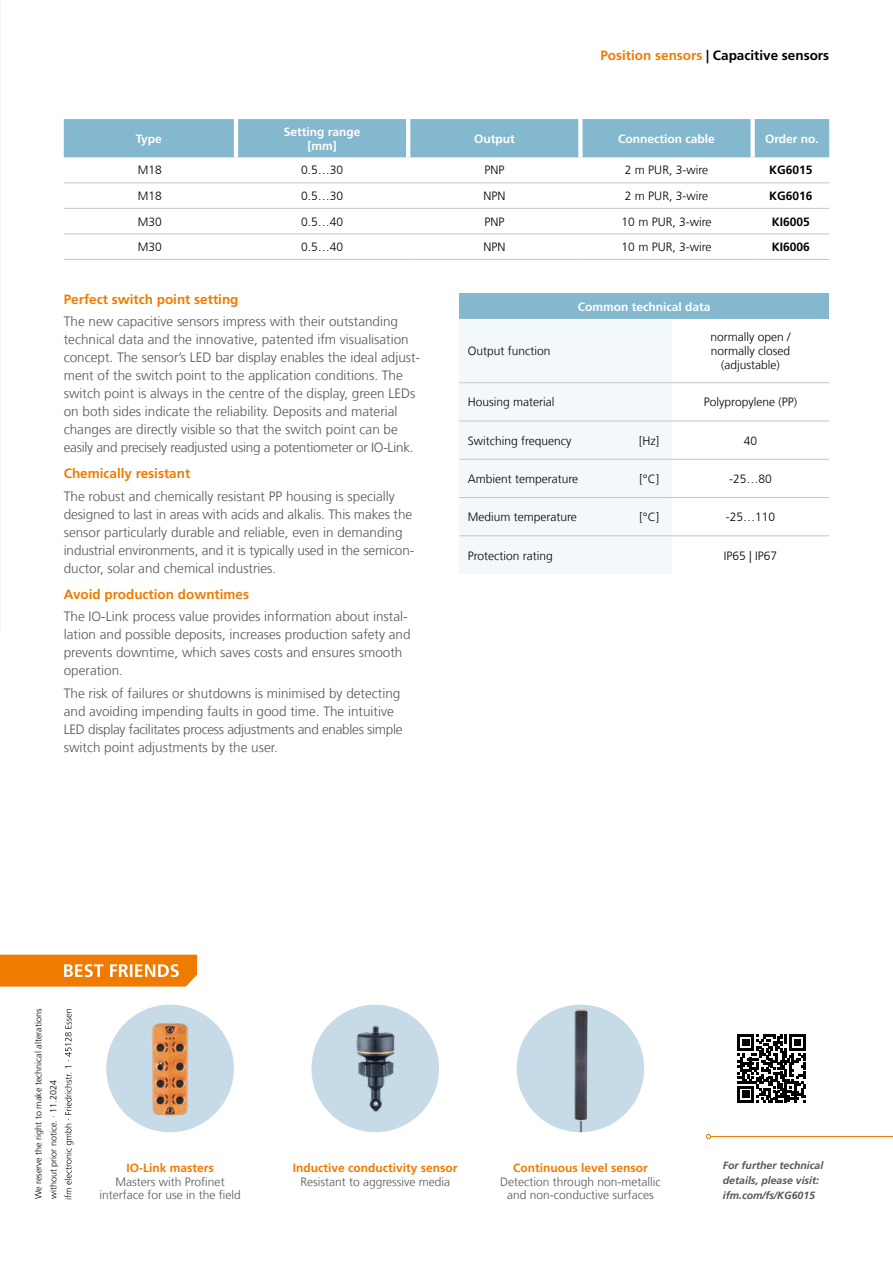
<style>
.page{position:relative;width:893px;height:1263px;background:#fff}
.page>*{position:absolute;margin:0;border:0;box-sizing:border-box;transform-origin:0 0}
.Fließtext{font:300 13.5px/18px "Frutiger LT Com";color:#565656}
.Fließtext_Headline{font:700 13.5px "Frutiger LT Com";color:#ef7c00}
.Box_Produktgruppe{font:700 13.5px "Frutiger LT Com";color:#000}
.Tabellentext_zentriert{font:300 12px/14.2px "Frutiger LT Com";color:#000}
.Best_Friends_Fließtext{font:300 12px/13.5px "Frutiger LT Com";color:#565656;text-align:center}
.Tabellentext_TAB{font:300 12px "Frutiger LT Com";color:#000}
.Tabellenkopf{font:700 12px "Frutiger LT Com";color:#fff}
.Best_Friends_Headline_orange{font:700 12px "Frutiger LT Com";color:#ef7c00}
.BESTELLNUMMER{font:700 12px "Frutiger LT Com";color:#000}
.QR_Code_linksbündig{font:italic 700 10.5px "Frutiger LT Com";color:#565656}
.Datum{font:300 9px "Frutiger LT Com";color:#000}
.s1{color:#ef7c00}
</style>
<div class="page">
<svg style="left:0;top:955px;width:197px;height:31px;background:#f08b1e"></svg>
<img style="left:311px;top:1005px;width:128px;height:127px;border-radius:64px">
<img style="left:106px;top:1005px;width:128px;height:127px;border-radius:64px">
<img style="left:517px;top:1005px;width:127px;height:127px;border-radius:64px">
<hr style="left:711px;top:1136px;width:182px;height:1px;background:#ef7c00">
<svg style="left:706px;top:1134px;width:5px;height:5px"></svg>
<svg style="left:738px;top:1034px;width:68px;height:68px"></svg>
<svg style="left:65px;top:1009px;width:8px;height:190px"></svg>
<div style="left:64px;top:119px;width:765px;height:38px;background:#83b8ce"></div>
<svg style="left:406px;top:119px;width:4px;height:38px"></svg>
<div style="left:578px;top:119px;width:5px;height:38px;background:#fff"></div>
<hr style="left:234px;top:119px;width:4px;height:38px;background:#fff">
<div style="left:750px;top:119px;width:5px;height:38px;background:#fff"></div>
<hr style="left:64px;top:183px;width:172px;height:1px;background:#c5c6c6">
<hr style="left:236px;top:183px;width:172px;height:1px;background:#c5c6c6">
<hr style="left:408px;top:183px;width:172px;height:1px;background:#c5c6c6">
<hr style="left:580px;top:183px;width:173px;height:1px;background:#c5c6c6">
<hr style="left:753px;top:183px;width:76px;height:1px;background:#c5c6c6">
<hr style="left:64px;top:208px;width:172px;height:1px;background:#c5c6c6">
<hr style="left:236px;top:208px;width:172px;height:1px;background:#c5c6c6">
<hr style="left:408px;top:208px;width:172px;height:1px;background:#c5c6c6">
<hr style="left:580px;top:208px;width:173px;height:1px;background:#c5c6c6">
<hr style="left:753px;top:208px;width:76px;height:1px;background:#c5c6c6">
<hr style="left:64px;top:234px;width:172px;height:1px;background:#c5c6c6">
<hr style="left:236px;top:234px;width:172px;height:1px;background:#c5c6c6">
<hr style="left:408px;top:234px;width:172px;height:1px;background:#c5c6c6">
<hr style="left:580px;top:234px;width:173px;height:1px;background:#c5c6c6">
<hr style="left:753px;top:234px;width:76px;height:1px;background:#c5c6c6">
<hr style="left:64px;top:259px;width:172px;height:1px;background:#c5c6c6">
<hr style="left:236px;top:259px;width:172px;height:1px;background:#c5c6c6">
<hr style="left:408px;top:259px;width:172px;height:1px;background:#c5c6c6">
<hr style="left:580px;top:259px;width:173px;height:1px;background:#c5c6c6">
<hr style="left:753px;top:259px;width:76px;height:1px;background:#c5c6c6">
<div style="left:459px;top:293px;width:370px;height:26px;background:#83b8ce"></div>
<div style="left:459px;top:319px;width:213px;height:255px;background:#f3f8fa"></div>
<hr style="left:459px;top:535px;width:213px;height:1px;background:#c5c6c6">
<hr style="left:672px;top:535px;width:157px;height:1px;background:#c5c6c6">
<hr style="left:459px;top:459px;width:213px;height:1px;background:#c5c6c6">
<hr style="left:459px;top:497px;width:213px;height:1px;background:#c5c6c6">
<hr style="left:672px;top:497px;width:157px;height:1px;background:#c5c6c6">
<hr style="left:459px;top:421px;width:213px;height:1px;background:#c5c6c6">
<hr style="left:672px;top:421px;width:157px;height:1px;background:#c5c6c6">
<hr style="left:672px;top:459px;width:157px;height:1px;background:#c5c6c6">
<hr style="left:459px;top:382px;width:213px;height:1px;background:#c5c6c6">
<hr style="left:672px;top:382px;width:157px;height:1px;background:#c5c6c6">
<p class="Tabellenkopf" style="left:136px;top:131px;width:28px">Type</p>
<p class="Tabellenkopf" style="left:284px;top:124px;width:78px">Setting range</p>
<p class="Tabellenkopf" style="left:307px;top:139px;width:31px">[mm]</p>
<p class="Box_Produktgruppe" style="left:600px;top:47px;width:230px"><span class="s1">Position sensors</span> | Capacitive sensors</p>
<p class="Tabellenkopf" style="left:474px;top:131px;width:42px">Output</p>
<p class="Tabellenkopf" style="left:618px;top:131px;width:98px">Connection cable</p>
<p class="Tabellenkopf" style="left:765px;top:131px;width:55px">Order no.</p>
<p class="Tabellentext_zentriert" style="left:138px;top:163px;width:26px">M18</p>
<p class="Tabellentext_zentriert" style="left:301px;top:163px;width:44px">0.5...30</p>
<p class="Tabellentext_zentriert" style="left:484px;top:163px;width:22px">PNP</p>
<p class="Tabellentext_zentriert" style="left:625px;top:163px;width:85px">2 m PUR, 3-wire</p>
<p class="BESTELLNUMMER" style="left:769px;top:163px;width:45px">KG6015</p>
<p class="Tabellentext_zentriert" style="left:138px;top:189px;width:26px">M18</p>
<p class="Tabellentext_zentriert" style="left:301px;top:189px;width:44px">0.5...30</p>
<p class="Tabellentext_zentriert" style="left:483px;top:189px;width:24px">NPN</p>
<p class="Tabellentext_zentriert" style="left:625px;top:189px;width:85px">2 m PUR, 3-wire</p>
<p class="BESTELLNUMMER" style="left:769px;top:189px;width:45px">KG6016</p>
<p class="Tabellentext_zentriert" style="left:138px;top:214px;width:26px">M30</p>
<p class="Tabellentext_zentriert" style="left:301px;top:214px;width:44px">0.5...40</p>
<p class="Tabellentext_zentriert" style="left:484px;top:214px;width:22px">PNP</p>
<p class="Tabellentext_zentriert" style="left:622px;top:214px;width:91px">10 m PUR, 3-wire</p>
<p class="BESTELLNUMMER" style="left:772px;top:214px;width:40px">KI6005</p>
<p class="Tabellentext_zentriert" style="left:138px;top:240px;width:26px">M30</p>
<p class="Tabellentext_zentriert" style="left:301px;top:240px;width:44px">0.5...40</p>
<p class="Tabellentext_zentriert" style="left:483px;top:240px;width:24px">NPN</p>
<p class="Tabellentext_zentriert" style="left:622px;top:240px;width:91px">10 m PUR, 3-wire</p>
<p class="BESTELLNUMMER" style="left:772px;top:240px;width:40px">KI6006</p>
<p class="Fließtext_Headline" style="left:64px;top:291px;width:176px">Perfect switch point setting</p>
<p class="Fließtext" style="left:64px;top:312px;width:358px">The new capacitive sensors impress with their outstanding technical data and the innovative, patented ifm visualisation concept. The sensor’s LED bar display enables the ideal adjust&shy;ment of the switch point to the application conditions. The switch point is always in the centre of the display, green LEDs on both sides indicate the reliability. Deposits and material changes are directly visible so that the switch point can be easily and precisely readjusted using a potentiometer or IO-Link.</p>
<p class="Fließtext_Headline" style="left:64px;top:466px;width:128px">Chemically resistant</p>
<p class="Fließtext" style="left:64px;top:487px;width:352px">The robust and chemically resistant PP housing is specially designed to last in areas with acids and alkalis. This makes the sensor particularly durable and reliable, even in demanding industrial environments, and it is typically used in the semicon&shy;ductor, solar and chemical industries.</p>
<p class="Fließtext_Headline" style="left:64px;top:586px;width:187px">Avoid production downtimes</p>
<p class="Fließtext" style="left:64px;top:608px;width:348px">The IO-Link process value provides information about instal&shy;lation and possible deposits, increases production safety and prevents downtime, which saves costs and ensures smooth operation.</p>
<p class="Fließtext" style="left:64px;top:684px;width:340px">The risk of failures or shutdowns is minimised by detecting and avoiding impending faults in good time. The intuitive LED display facilitates process adjustments and enables simple switch point adjustments by the user.</p>
<p class="Tabellentext_TAB" style="left:468px;top:344px;width:84px">Output function</p>
<p class="Tabellenkopf" style="left:578px;top:299px;width:134px">Common technical data</p>
<p class="Tabellentext_zentriert" style="left:710px;top:330px;width:82px">normally open / normally closed</p>
<p class="Tabellentext_zentriert" style="left:721px;top:358px;width:60px">(adjustable)</p>
<p class="Tabellentext_TAB" style="left:468px;top:395px;width:88px">Housing material</p>
<p class="Tabellentext_zentriert" style="left:704px;top:395px;width:95px">Polypropylene (PP)</p>
<p class="Tabellentext_TAB" style="left:468px;top:433px;width:105px">Switching frequency</p>
<p class="Tabellentext_TAB" style="left:639px;top:433px;width:22px">[Hz]</p>
<p class="Tabellentext_zentriert" style="left:744px;top:433px;width:15px">40</p>
<p class="Tabellentext_TAB" style="left:468px;top:472px;width:112px">Ambient temperature</p>
<p class="Tabellentext_TAB" style="left:640px;top:472px;width:21px">[°C]</p>
<p class="Tabellentext_zentriert" style="left:729px;top:472px;width:44px">-25…80</p>
<p class="Tabellentext_TAB" style="left:468px;top:510px;width:111px">Medium temperature</p>
<p class="Tabellentext_TAB" style="left:640px;top:510px;width:21px">[°C]</p>
<p class="Tabellentext_zentriert" style="left:726px;top:510px;width:51px">-25…110</p>
<p class="Tabellentext_TAB" style="left:468px;top:548px;width:87px">Protection rating</p>
<p class="Tabellentext_zentriert" style="left:724px;top:548px;width:55px">IP65 | IP67</p>
<p class="Datum" style="left:33px;top:1199px;width:192px;rotate:-90deg">We reserve the right to make technical alterations</p>
<p class="Datum" style="left:48px;top:1199px;width:121px;rotate:-90deg">without prior notice. · 11.2024</p>
<p class="Best_Friends_Headline_orange" style="left:126px;top:1161px;width:89px">IO-Link masters</p>
<p class="Best_Friends_Fließtext" style="left:116px;top:1175px;width:111px">Masters with Profinet</p>
<p class="Best_Friends_Fließtext" style="left:99px;top:1188px;width:143px">interface for use in the field</p>
<p class="Best_Friends_Headline_orange" style="left:293px;top:1161px;width:166px">Inductive conductivity sensor</p>
<p class="Best_Friends_Fließtext" style="left:300px;top:1175px;width:151px">Resistant to aggressive media</p>
<p class="Best_Friends_Headline_orange" style="left:513px;top:1161px;width:136px">Continuous level sensor</p>
<p class="Best_Friends_Fließtext" style="left:500px;top:1175px;width:162px">Detection through non-metallic and non-conductive surfaces</p>
<p class="QR_Code_linksbündig" style="left:723px;top:1159px;width:102px">For further technical</p>
<p class="QR_Code_linksbündig" style="left:723px;top:1174px;width:98px">details, please visit:</p>
<p class="QR_Code_linksbündig" style="left:723px;top:1189px;width:94px">ifm.com/fs/KG6015</p>
</div>
